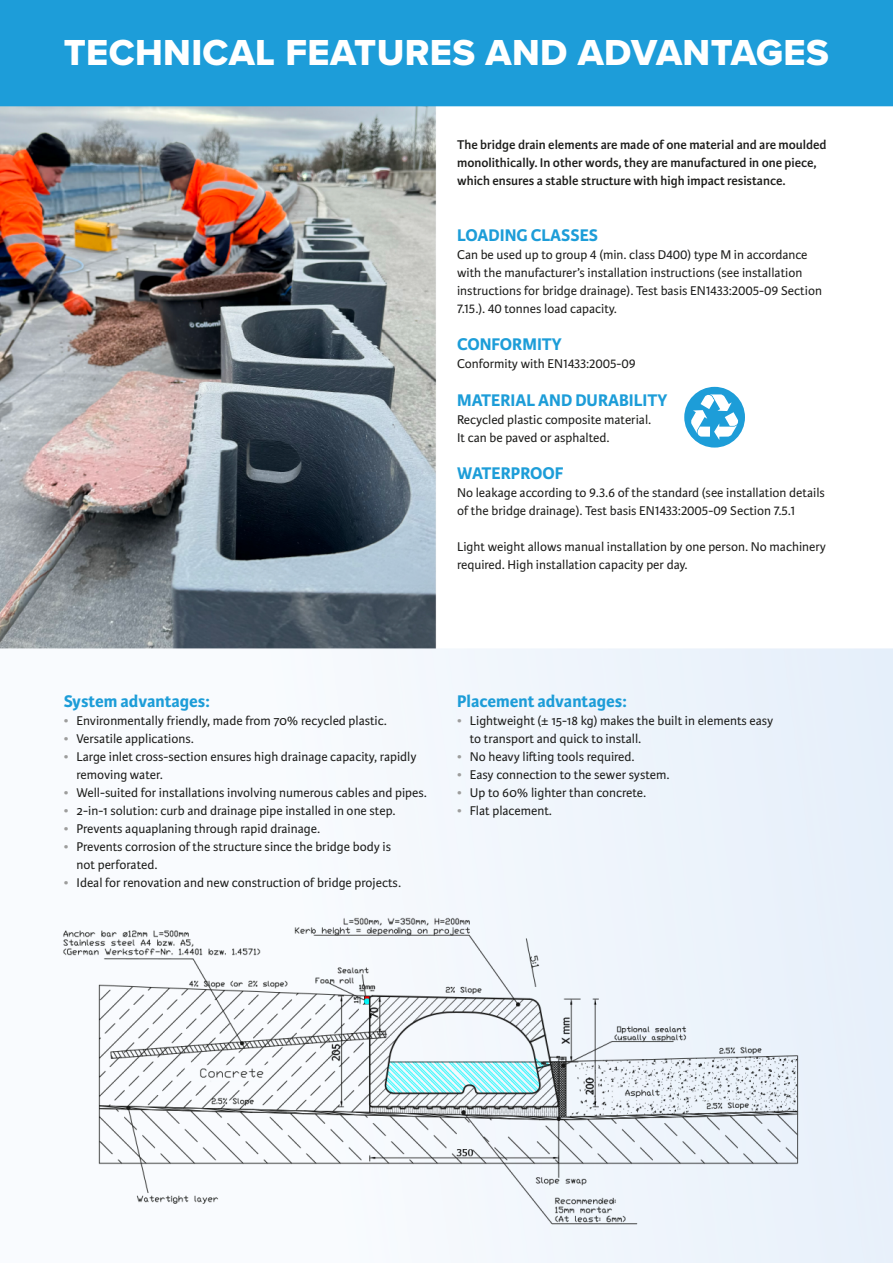
<style>
.page{position:relative;width:893px;height:1263px;background:#fff}
.page>*{position:absolute;margin:0;border:0;box-sizing:border-box;transform-origin:0 0}
.t1{font:37.5px "Proxima Nova Extrabld";letter-spacing:.01em;color:#fff}
.t2{font:700 18px "Karmina Sans";color:#1d9dd8}
.t3{font:13.5px/18px "Karmina Sans";color:#1d1d1b}
.t4{font:600 13.5px/18px "Karmina Sans";color:#1d1d1b}
.s1{color:#9d9d9c}
</style>
<div class="page">
<img style="left:0;top:0;width:893px;height:1263px">
<div style="left:684px;top:387px;width:61px;height:61px;background:#1d9dd8;border-radius:50%"></div>
<svg style="left:691px;top:394px;width:47px;height:46px"></svg>
<h1 class="t1" style="left:64px;top:24px;width:766px">TECHNICAL FEATURES AND ADVANTAGES</h1>
<p class="t4" style="left:457px;top:136px;width:371px">The bridge drain elements are made of one material and are moulded monolithically. In other words, they are manufactured in one piece, which ensures a stable structure with high impact resistance.</p>
<h2 class="t2" style="left:457px;top:225px;width:143px">LOADING CLASSES</h2>
<p class="t3" style="left:457px;top:246px;width:366px">Can be used up to group 4 (min. class D400) type M in accordance with the manufacturer’s installation instructions (see installation instructions for bridge drainage). Test basis EN1433:2005-09 Section 7.15.). 40 tonnes load capacity.</p>
<h2 class="t2" style="left:457px;top:334px;width:106px">CONFORMITY</h2>
<p class="t3" style="left:457px;top:355px;width:180px">Conformity with EN1433:2005-09</p>
<h2 class="t2" style="left:457px;top:390px;width:212px">MATERIAL AND DURABILITY</h2>
<p class="t3" style="left:457px;top:411px;width:196px">Recycled plastic composite material.<br>It can be paved or asphalted.</p>
<h2 class="t2" style="left:457px;top:463px;width:108px">WATERPROOF</h2>
<p class="t3" style="left:457px;top:484px;width:369px">No leakage according to 9.3.6 of the standard (see installation details of the bridge drainage). Test basis EN1433:2005-09 Section 7.5.1</p>
<p class="t3" style="left:457px;top:538px;width:370px">Light weight allows manual installation by one person. No machinery required. High installation capacity per day.</p>
<h2 class="t2" style="left:64px;top:690px;width:147px">System advantages:</h2>
<p class="t3" style="left:64px;top:711px;width:325px"><span class="s1">•</span> Environmentally friendly, made from 70% recycled plastic.</p>
<p class="t3" style="left:64px;top:729px;width:132px"><span class="s1">•</span> Versatile applications.</p>
<p class="t3" style="left:77px;top:747px;width:342px;text-indent:-13px"><span class="s1">•</span> Large inlet cross-section ensures high drainage capacity, rapidly removing water.</p>
<p class="t3" style="left:64px;top:783px;width:365px"><span class="s1">•</span> Well-suited for installations involving numerous cables and pipes.</p>
<p class="t3" style="left:64px;top:801px;width:333px"><span class="s1">•</span> 2-in-1 solution: curb and drainage pipe installed in one step.</p>
<p class="t3" style="left:64px;top:819px;width:258px"><span class="s1">•</span> Prevents aquaplaning through rapid drainage.</p>
<p class="t3" style="left:77px;top:837px;width:316px;text-indent:-13px"><span class="s1">•</span> Prevents corrosion of the structure since the bridge body is not perforated.</p>
<p class="t3" style="left:64px;top:873px;width:339px"><span class="s1">•</span> Ideal for renovation and new construction of bridge projects.</p>
<h2 class="t2" style="left:457px;top:690px;width:171px">Placement advantages:</h2>
<p class="t3" style="left:470px;top:711px;width:305px;text-indent:-13px"><span class="s1">•</span> Lightweight (± 15-18 kg) makes the built in elements easy to transport and quick to install.</p>
<p class="t3" style="left:457px;top:747px;width:179px"><span class="s1">•</span> No heavy lifting tools required.</p>
<p class="t3" style="left:457px;top:765px;width:214px"><span class="s1">•</span> Easy connection to the sewer system.</p>
<p class="t3" style="left:457px;top:783px;width:191px"><span class="s1">•</span> Up to 60% lighter than concrete.</p>
<p class="t3" style="left:457px;top:801px;width:96px"><span class="s1">•</span> Flat placement.</p>
</div>
